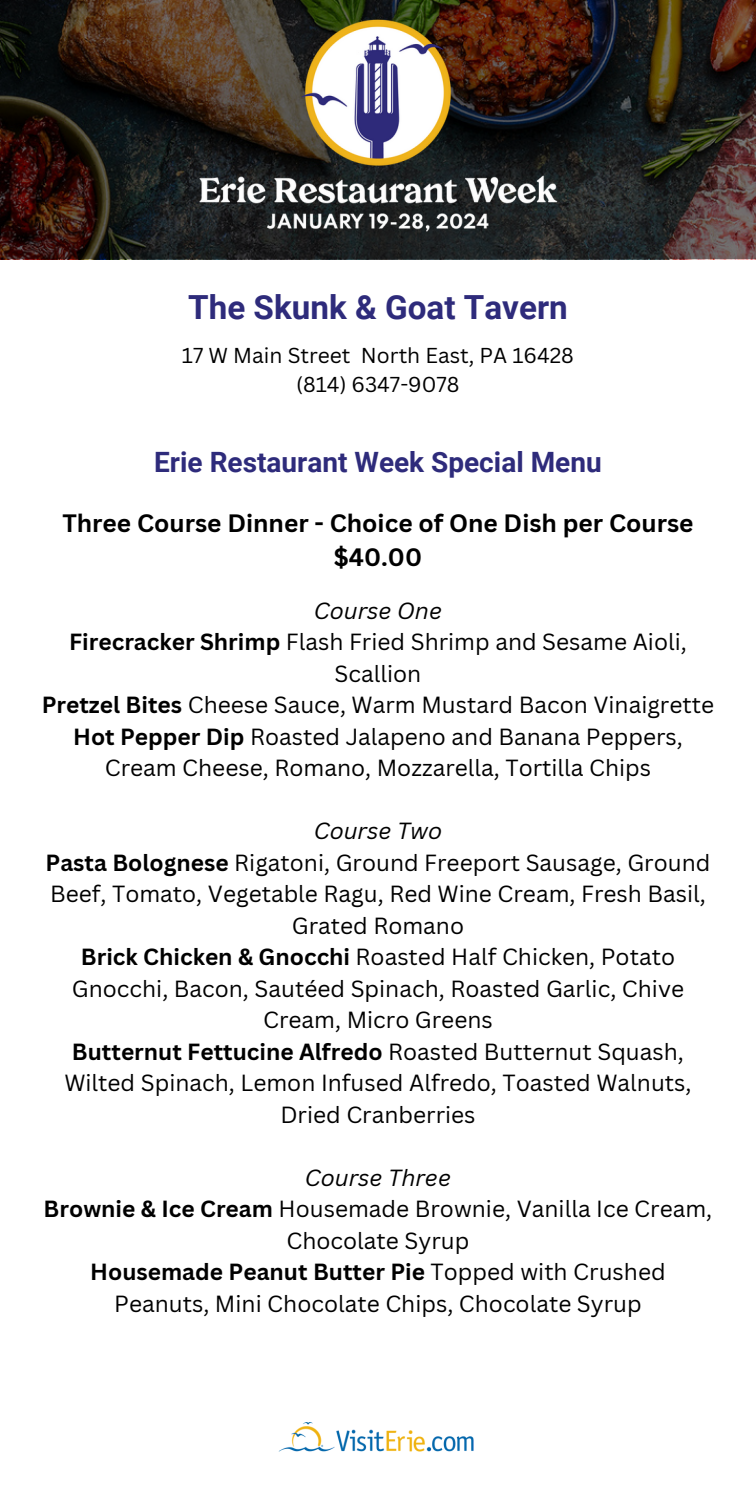
<style>
.page{position:relative;width:756px;height:1512px;background:#fff}
.page>*{position:absolute;margin:0;border:0;box-sizing:border-box;transform-origin:0 0}
.t1{font:700 33.25px "Roboto";color:#2e2b7b}
.t2{font:700 28px "Roboto";color:#2e2b7b}
.t3{font:700 24.5px "Canva Sans";color:#000}
.t4{font:22.75px/31.5px "Canva Sans";color:#000;text-align:center}
.t5{font:italic 22.75px "Canva Sans";color:#000}
.t6{font:21px "Canva Sans";color:#000}
.s1{font-weight:700}
</style>
<div class="page">
<img style="left:0;top:0;width:756px;height:259px">
<img style="left:47px;top:0;width:662px;height:246px">
<img style="left:278px;top:1422px;width:196px;height:30px">
<p class="t1" style="left:188px;top:288px;width:381px">The Skunk &amp; Goat Tavern</p>
<p class="t6" style="left:182px;top:341px;width:394px">17 W Main Street North East, PA 16428</p>
<p class="t6" style="left:296px;top:370px;width:165px">(814) 6347-9078</p>
<p class="t2" style="left:154px;top:446px;width:449px">Erie Restaurant Week Special Menu</p>
<p class="t3" style="left:62px;top:506px;width:633px">Three Course Dinner - Choice of One Dish per Course</p>
<p class="t3" style="left:334px;top:540px;width:90px">$40.00</p>
<p class="t5" style="left:314px;top:594px;width:130px">Course One</p>
<p class="t4" style="left:69px;top:626px;width:619px"><span class="s1">Firecracker Shrimp</span> Flash Fried Shrimp and Sesame Aioli,<br>Scallion</p>
<p class="t4" style="left:42px;top:689px;width:674px"><span class="s1">Pretzel Bites</span> Cheese Sauce, Warm Mustard Bacon Vinaigrette</p>
<p class="t4" style="left:73px;top:720px;width:611px"><span class="s1">Hot Pepper Dip</span> Roasted Jalapeno and Banana Peppers,<br>Cream Cheese, Romano, Mozzarella, Tortilla Chips</p>
<p class="t5" style="left:314px;top:815px;width:130px">Course Two</p>
<p class="t4" style="left:46px;top:846px;width:666px"><span class="s1">Pasta Bolognese</span> Rigatoni, Ground Freeport Sausage, Ground<br>Beef, Tomato, Vegetable Ragu, Red Wine Cream, Fresh Basil,<br>Grated Romano</p>
<p class="t4" style="left:72px;top:941px;width:614px"><span class="s1">Brick Chicken &amp; Gnocchi</span> Roasted Half Chicken, Potato<br>Gnocchi, Bacon, Sautéed Spinach, Roasted Garlic, Chive<br>Cream, Micro Greens</p>
<p class="t4" style="left:64px;top:1035px;width:629px"><span class="s1">Butternut Fettucine Alfredo</span> Roasted Butternut Squash,<br>Wilted Spinach, Lemon Infused Alfredo, Toasted Walnuts,<br>Dried Cranberries</p>
<p class="t5" style="left:305px;top:1161px;width:148px">Course Three</p>
<p class="t4" style="left:44px;top:1193px;width:670px"><span class="s1">Brownie &amp; Ice Cream</span> Housemade Brownie, Vanilla Ice Cream,<br>Chocolate Syrup</p>
<p class="t4" style="left:90px;top:1256px;width:577px"><span class="s1">Housemade Peanut Butter Pie</span> Topped with Crushed<br>Peanuts, Mini Chocolate Chips, Chocolate Syrup</p>
</div>
